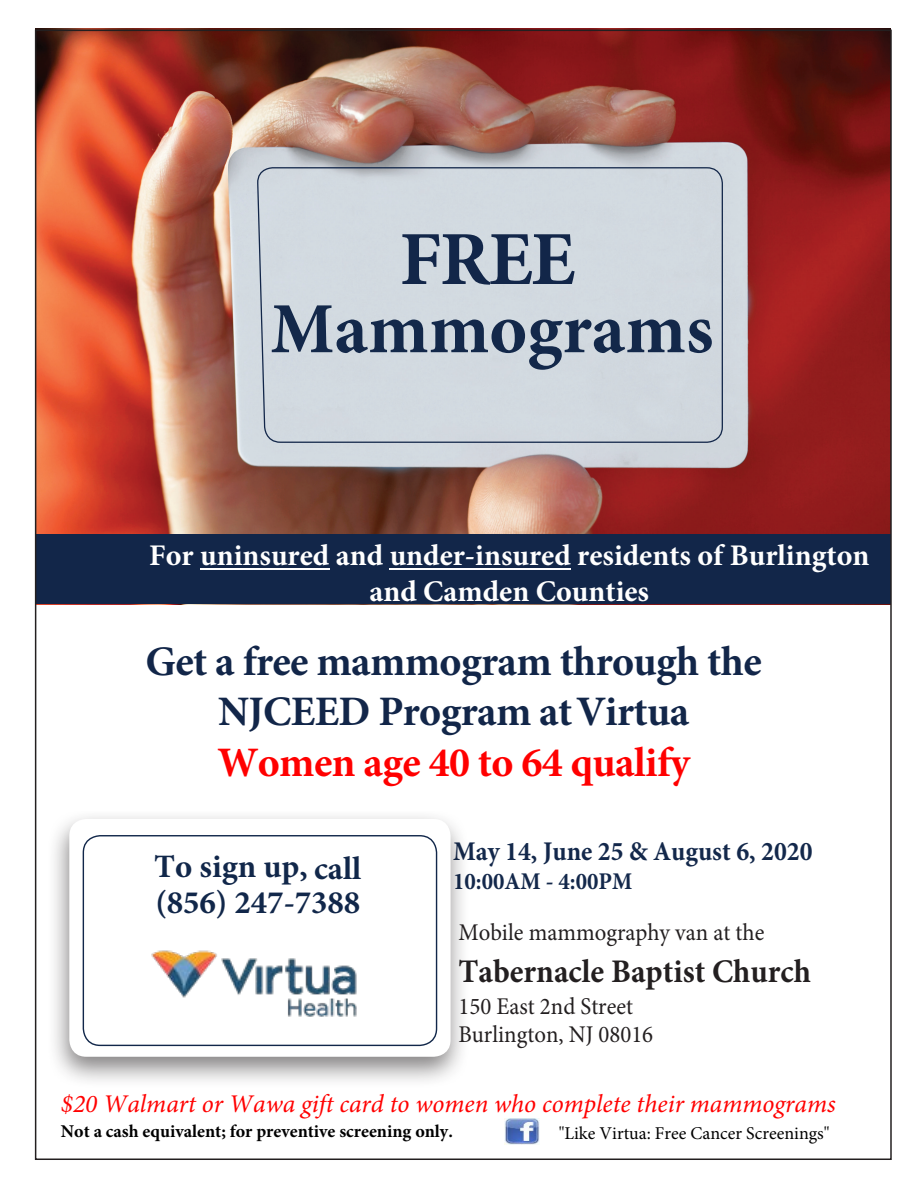
<style>
.page{position:relative;width:918px;height:1188px;background:#fff}
.page>*{position:absolute;margin:0;border:0;box-sizing:border-box;transform-origin:0 0}
.t1{font:700 76.5px "Minion Pro";color:#122649}
.t2{font:700 72px "Minion Pro";color:#13284a}
.t3{font:700 42px/50.4px "Minion Pro";letter-spacing:-.015em;color:#122649;text-align:center}
.t4{font:700 42px "Minion Pro";letter-spacing:-.015em;color:#f00}
.t5{font:700 33px "Minion Pro";color:#231f20;scale:.95 1}
.t6{font:700 32.7px/35.8px "Minion Pro";color:#11274a}
.t7{font:700 30px/36px "Minion Pro";color:#fff;text-align:center}
.t8{font:700 27px "Minion Pro";color:#13284b;scale:.95 1}
.t9{font:italic 25.5px "Minion Pro";color:#f00}
.t10{font:24px/28px "Minion Pro";color:#231f20;scale:.95 1}
.t11{font:700 24px "Minion Pro";color:#13284b;scale:.95 1}
.t12{font:700 18px "Minion Pro";color:#000}
.t13{font:18px "Minion Pro";color:#000}
</style>
<div class="page">
<img style="left:35px;top:29px;width:856px;height:575px">
<div style="left:36px;top:534px;width:855px;height:69px;background:#122649"></div>
<hr style="left:390px;top:568px;width:181px;height:1px;background:#fff">
<hr style="left:200px;top:568px;width:129px;height:1px;background:#fff">
<div style="left:257px;top:167px;width:467px;height:277px;background:#d2d9e0"></div>
<div style="left:46px;top:812px;width:424px;height:280px;background:#231f20;opacity:.56"></div>
<div style="left:69px;top:819px;width:382px;height:238px;background:#fff;border-radius:17px"></div>
<div style="left:83px;top:835px;width:354px;height:211px;border:1px solid #11274a;border-radius:17px"></div>
<img style="left:505px;top:1119px;width:35px;height:25px">
<img style="left:151px;top:950px;width:206px;height:67px">
<h1 class="t1" style="left:399px;top:206px;width:177px">FREE</h1>
<h2 class="t2" style="left:270px;top:278px;width:445px">Mammograms</h2>
<p class="t7" style="left:149px;top:537px;width:722px">For uninsured and under-insured residents of Burlington and Camden Counties</p>
<h3 class="t3" style="left:146px;top:636px;width:618px">Get a free mammogram through the<br>NJCEED Program atVirtua</h3>
<h3 class="t4" style="left:217px;top:733px;width:474px">Women age 40 to 64 qualify</h3>
<p class="t6" style="left:154px;top:848px;width:209px">To sign up, call (856) 247-7388</p>
<p class="t8" style="left:453px;top:832px;width:380px">May 14, June 25 &amp; August 6, 2020</p>
<p class="t11" style="left:453px;top:864px;width:190px">10:00AM - 4:00PM</p>
<p class="t10" style="left:458px;top:918px;width:324px">Mobile mammography van at the</p>
<p class="t5" style="left:458px;top:948px;width:373px">Tabernacle Baptist Church</p>
<p class="t10" style="left:458px;top:993px;width:207px">150 East 2nd Street<br>Burlington, NJ 08016</p>
<p class="t9" style="left:61px;top:1086px;width:776px">$20 Walmart or Wawa gift card to women who complete their mammograms</p>
<p class="t12" style="left:61px;top:1119px;width:394px">Not a cash equivalent; for preventive screening only.</p>
<p class="t13" style="left:559px;top:1121px;width:272px">"Like Virtua: Free Cancer Screenings"</p>
</div>
